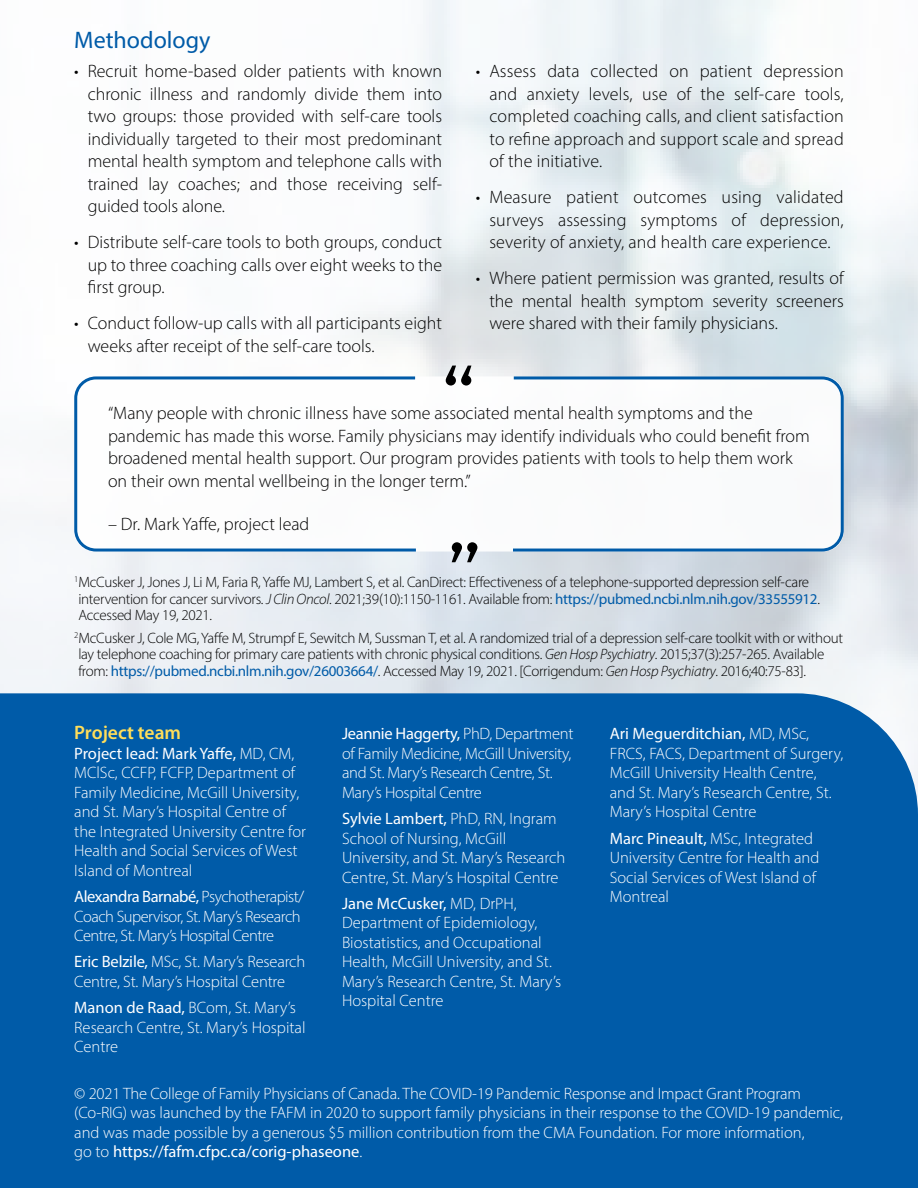
<style>
.page{position:relative;width:918px;height:1188px;background:#fff}
.page>*{position:absolute;margin:0;border:0;box-sizing:border-box;transform-origin:0 0}
.t1{font:97.5px "Neutraface 2 Text";color:#000}
.t2{font:24px "Myriad Pro";color:#005ba8}
.t3{font:600 19.5px "Myriad Pro";color:#ffde59}
.t4{font:300 18px/22.5px "Myriad Pro";color:#000;text-align:justify}
.t5{font:300 16.5px/19.5px "Myriad Pro";color:#fff}
.t6{font:300 16.5px/19.5px "Myriad Pro";letter-spacing:-.02em;color:#fff}
.t7{font:300 16.5px/19.5px "Myriad Pro";letter-spacing:-.03em;color:#fff}
.t8{font:300 15px/16.5px "Myriad Pro";letter-spacing:-.02em;color:#000}
.s1{font-style:italic}
.s2{font-weight:400;color:#005ba8}
.s3{font-weight:400}
</style>
<div class="page">
<div style="left:0;top:693px;width:918px;height:495px;background:#005ba8"></div>
<svg style="left:73px;top:375px;width:346px;height:178px"></svg>
<svg style="left:510px;top:375px;width:335px;height:178px"></svg>
<p class="t2" style="left:74px;top:25px;width:138px">Methodology</p>
<p class="t4" style="left:88px;top:60px;width:356px;text-indent:-14px">• Recruit home-based older patients with known chronic illness and randomly divide them into two groups: those provided with self-care tools individually targeted to their most predominant mental health symptom and telephone calls with trained lay coaches; and those receiving self&shy;guided tools alone.</p>
<p class="t4" style="left:88px;top:231px;width:356px;text-indent:-14px">• Distribute self-care tools to both groups, conduct up to three coaching calls over eight weeks to the first group.</p>
<p class="t4" style="left:88px;top:312px;width:356px;text-indent:-14px">• Conduct follow-up calls with all participants eight weeks after receipt of the self-care tools.</p>
<p class="t4" style="left:489px;top:60px;width:356px;text-indent:-14px">• Assess data collected on patient depression and anxiety levels, use of the self-care tools, completed coaching calls, and client satisfaction to refine approach and support scale and spread of the initiative.</p>
<p class="t4" style="left:489px;top:186px;width:356px;text-indent:-14px">• Measure patient outcomes using validated surveys assessing symptoms of depression, severity of anxiety, and health care experience.</p>
<p class="t4" style="left:489px;top:267px;width:356px;text-indent:-14px">• Where patient permission was granted, results of the mental health symptom severity screeners were shared with their family physicians.</p>
<p class="t1" style="left:441px;top:338px;width:36px">“</p>
<p class="t4" style="left:108px;top:402px;width:703px;text-align:left">“Many people with chronic illness have some associated mental health symptoms and the pandemic has made this worse. Family physicians may identify individuals who could benefit from broadened mental health support. Our program provides patients with tools to help them work on their own mental wellbeing in the longer term.”</p>
<p class="t4" style="left:108px;top:512px;width:203px">– Dr. Mark Yaffe, project lead</p>
<p class="t1" style="left:447px;top:515px;width:36px">”</p>
<p class="t8" style="left:74px;top:574px;width:747px"><sup>1</sup>McCusker J, Jones J, Li M, Faria R, Yaffe MJ, Lambert S, et al. CanDirect: Effectiveness of a telephone-supported depression self-care intervention for cancer survivors. <span class="s1">J Clin Oncol</span>. 2021;39(10):1150-1161. Available from: <span class="s2">https://pubmed.ncbi.nlm.nih.gov/33555912</span>.<br>Accessed May 19, 2021.</p>
<p class="t8" style="left:74px;top:629px;width:770px"><sup>2</sup>McCusker J, Cole MG, Yaffe M, Strumpf E, Sewitch M, Sussman T, et al. A randomized trial of a depression self-care toolkit with or without lay telephone coaching for primary care patients with chronic physical conditions. <span class="s1">Gen Hosp Psychiatry</span>. 2015;37(3):257-265. Available from: <span class="s2">https://pubmed.ncbi.nlm.nih.gov/26003664/</span>. Accessed May 19, 2021. [Corrigendum: <span class="s1">Gen Hosp Psychiatry</span>. 2016;40:75-83].</p>
<p class="t3" style="left:74px;top:722px;width:108px">Project team</p>
<p class="t5" style="left:74px;top:743px;width:233px"><span class="s3">Project lead: Mark Yaffe,</span> MD, CM,<br>MClSc, CCFP, FCFP, Department of<br>Family Medicine, McGill University, and St. Mary’s Hospital Centre of the Integrated University Centre for<br>Health and Social Services of West<br>Island of Montreal</p>
<p class="t7" style="left:74px;top:887px;width:232px"><span class="s3">Alexandra Barnabé,</span> Psychotherapist/<br>Coach Supervisor, St. Mary’s Research<br>Centre, St. Mary’s Hospital Centre</p>
<p class="t5" style="left:74px;top:952px;width:232px"><span class="s3">Eric Belzile,</span> MSc, St. Mary’s Research<br>Centre, St. Mary’s Hospital Centre</p>
<p class="t5" style="left:74px;top:998px;width:233px"><span class="s3">Manon de Raad,</span> BCom, St. Mary’s<br>Research Centre, St. Mary’s Hospital<br>Centre</p>
<p class="t6" style="left:342px;top:724px;width:233px"><span class="s3">Jeannie Haggerty,</span> PhD, Department of Family Medicine, McGill University, and St. Mary’s Research Centre, St.<br>Mary’s Hospital Centre</p>
<p class="t5" style="left:342px;top:809px;width:225px"><span class="s3">Sylvie Lambert,</span> PhD, RN, Ingram<br>School of Nursing, McGill<br>University, and St. Mary’s Research<br>Centre, St. Mary’s Hospital Centre</p>
<p class="t5" style="left:342px;top:893px;width:221px"><span class="s3">Jane McCusker,</span> MD, DrPH,<br>Department of Epidemiology,<br>Biostatistics, and Occupational<br>Health, McGill University, and St.<br>Mary’s Research Centre, St. Mary’s<br>Hospital Centre</p>
<p class="t5" style="left:610px;top:724px;width:235px"><span class="s3">Ari Meguerditchian,</span> MD, MSc,<br>FRCS, FACS, Department of Surgery,<br>McGill University Health Centre, and St. Mary’s Research Centre, St.<br>Mary’s Hospital Centre</p>
<p class="t5" style="left:610px;top:828px;width:211px"><span class="s3">Marc Pineault,</span> MSc, Integrated<br>University Centre for Health and<br>Social Services of West Island of<br>Montreal</p>
<p class="t5" style="left:74px;top:1083px;width:770px">© 2021 The College of Family Physicians of Canada. The COVID-19 Pandemic Response and Impact Grant Program (Co-RIG) was launched by the FAFM in 2020 to support family physicians in their response to the COVID-19 pandemic, and was made possible by a generous $5 million contribution from the CMA Foundation. For more information,<br>go to <span class="s3">https://fafm.cfpc.ca/corig-phaseone</span>.</p>
</div>
